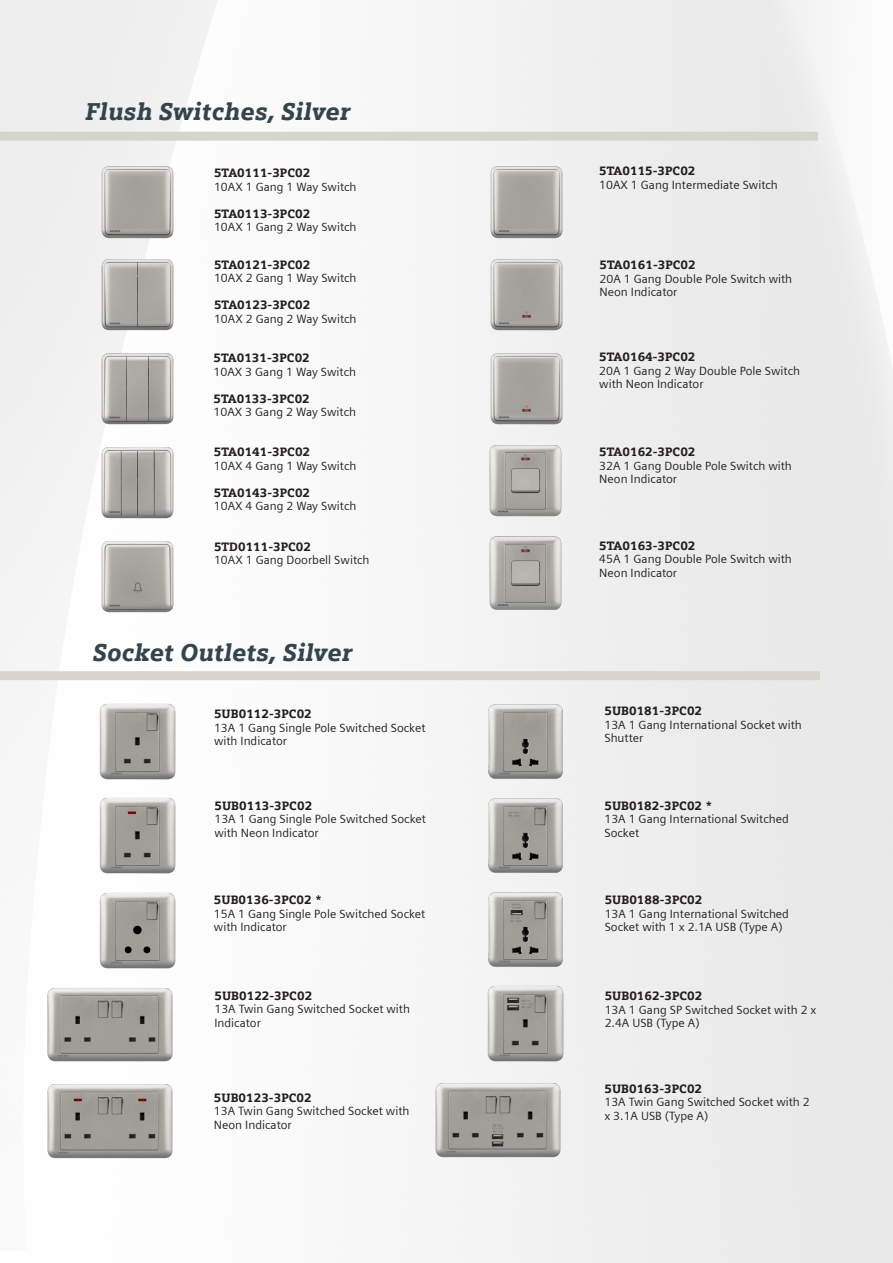
<style>
.page{position:relative;width:893px;height:1263px;background:#fff}
.page>*{position:absolute;margin:0;border:0;box-sizing:border-box;transform-origin:0 0}
.t1{font:italic 900 24px "Siemens Slab";color:#33444d}
.t2{font:12px/13.5px "Siemens Sans";color:#231f20}
.t3{font:900 12px "Siemens Slab";color:#231f20}
</style>
<div class="page">
<svg style="left:0;top:132px;width:818px;height:9px;background:#d6d6cd"></svg>
<div style="left:0;top:671px;width:820px;height:9px;background:#d6d5cc"></div>
<img style="left:99px;top:703px;width:77px;height:77px">
<img style="left:99px;top:797px;width:77px;height:77px">
<img style="left:483px;top:699px;width:85px;height:85px">
<img style="left:483px;top:793px;width:85px;height:85px">
<img style="left:47px;top:987px;width:126px;height:75px">
<img style="left:47px;top:1083px;width:126px;height:76px">
<img style="left:483px;top:530px;width:85px;height:85px">
<img style="left:484px;top:252px;width:85px;height:85px">
<img style="left:483px;top:981px;width:85px;height:85px">
<img style="left:428px;top:1075px;width:140px;height:89px">
<img style="left:99px;top:892px;width:77px;height:77px">
<img style="left:483px;top:887px;width:85px;height:85px">
<img style="left:95px;top:159px;width:79px;height:85px">
<img style="left:95px;top:252px;width:85px;height:85px">
<img style="left:95px;top:346px;width:83px;height:85px">
<img style="left:101px;top:541px;width:73px;height:72px">
<img style="left:484px;top:159px;width:85px;height:85px">
<img style="left:483px;top:438px;width:85px;height:85px">
<img style="left:484px;top:346px;width:85px;height:85px">
<img style="left:95px;top:440px;width:79px;height:79px">
<p class="t1" style="left:85px;top:93px;width:267px">Flush Switches, Silver</p>
<p class="t3" style="left:214px;top:164px;width:98px">5TA0111-3PC02</p>
<p class="t2" style="left:214px;top:180px;width:144px">10AX 1 Gang 1 Way Switch</p>
<p class="t3" style="left:214px;top:204px;width:98px">5TA0113-3PC02</p>
<p class="t2" style="left:214px;top:220px;width:144px">10AX 1 Gang 2 Way Switch</p>
<p class="t3" style="left:214px;top:255px;width:98px">5TA0121-3PC02</p>
<p class="t2" style="left:214px;top:271px;width:144px">10AX 2 Gang 1 Way Switch</p>
<p class="t3" style="left:214px;top:295px;width:98px">5TA0123-3PC02</p>
<p class="t2" style="left:214px;top:312px;width:144px">10AX 2 Gang 2 Way Switch</p>
<p class="t3" style="left:214px;top:349px;width:98px">5TA0131-3PC02</p>
<p class="t2" style="left:214px;top:365px;width:144px">10AX 3 Gang 1 Way Switch</p>
<p class="t3" style="left:214px;top:389px;width:98px">5TA0133-3PC02</p>
<p class="t2" style="left:214px;top:405px;width:144px">10AX 3 Gang 2 Way Switch</p>
<p class="t3" style="left:214px;top:442px;width:98px">5TA0141-3PC02</p>
<p class="t2" style="left:214px;top:459px;width:144px">10AX 4 Gang 1 Way Switch</p>
<p class="t3" style="left:214px;top:483px;width:98px">5TA0143-3PC02</p>
<p class="t2" style="left:214px;top:499px;width:144px">10AX 4 Gang 2 Way Switch</p>
<p class="t3" style="left:214px;top:537px;width:99px">5TD0111-3PC02</p>
<p class="t2" style="left:214px;top:554px;width:157px">10AX 1 Gang Doorbell Switch</p>
<p class="t1" style="left:93px;top:634px;width:261px">Socket Outlets, Silver</p>
<p class="t3" style="left:214px;top:704px;width:99px">5UB0112-3PC02</p>
<p class="t2" style="left:214px;top:721px;width:213px">13A 1 Gang Single Pole Switched Socket with Indicator</p>
<p class="t3" style="left:214px;top:796px;width:99px">5UB0113-3PC02</p>
<p class="t2" style="left:214px;top:812px;width:213px">13A 1 Gang Single Pole Switched Socket with Neon Indicator</p>
<p class="t3" style="left:214px;top:890px;width:110px">5UB0136-3PC02 *</p>
<p class="t2" style="left:214px;top:907px;width:213px">15A 1 Gang Single Pole Switched Socket with Indicator</p>
<p class="t3" style="left:214px;top:986px;width:99px">5UB0122-3PC02</p>
<p class="t2" style="left:214px;top:1002px;width:197px">13A Twin Gang Switched Socket with<br>Indicator</p>
<p class="t3" style="left:214px;top:1088px;width:99px">5UB0123-3PC02</p>
<p class="t2" style="left:214px;top:1104px;width:197px">13A Twin Gang Switched Socket with<br>Neon Indicator</p>
<p class="t3" style="left:599px;top:161px;width:98px">5TA0115-3PC02</p>
<p class="t2" style="left:599px;top:178px;width:180px">10AX 1 Gang Intermediate Switch</p>
<p class="t3" style="left:599px;top:255px;width:98px">5TA0161-3PC02</p>
<p class="t2" style="left:599px;top:272px;width:194px">20A 1 Gang Double Pole Switch with<br>Neon Indicator</p>
<p class="t3" style="left:599px;top:348px;width:98px">5TA0164-3PC02</p>
<p class="t2" style="left:599px;top:364px;width:202px">20A 1 Gang 2 Way Double Pole Switch with Neon Indicator</p>
<p class="t3" style="left:599px;top:442px;width:98px">5TA0162-3PC02</p>
<p class="t2" style="left:599px;top:459px;width:194px">32A 1 Gang Double Pole Switch with<br>Neon Indicator</p>
<p class="t3" style="left:599px;top:536px;width:98px">5TA0163-3PC02</p>
<p class="t2" style="left:599px;top:552px;width:194px">45A 1 Gang Double Pole Switch with<br>Neon Indicator</p>
<p class="t3" style="left:604px;top:702px;width:99px">5UB0181-3PC02</p>
<p class="t2" style="left:604px;top:718px;width:199px">13A 1 Gang International Socket with<br>Shutter</p>
<p class="t3" style="left:604px;top:796px;width:110px">5UB0182-3PC02 *</p>
<p class="t2" style="left:604px;top:812px;width:186px">13A 1 Gang International Switched<br>Socket</p>
<p class="t3" style="left:605px;top:890px;width:99px">5UB0188-3PC02</p>
<p class="t2" style="left:605px;top:907px;width:186px">13A 1 Gang International Switched<br>Socket with 1 x 2.1A USB (Type A)</p>
<p class="t3" style="left:605px;top:986px;width:99px">5UB0162-3PC02</p>
<p class="t2" style="left:605px;top:1003px;width:213px">13A 1 Gang SP Switched Socket with 2 x<br>2.4A USB (Type A)</p>
<p class="t3" style="left:604px;top:1079px;width:99px">5UB0163-3PC02</p>
<p class="t2" style="left:604px;top:1095px;width:207px">13A Twin Gang Switched Socket with 2 x 3.1A USB (Type A)</p>
</div>
